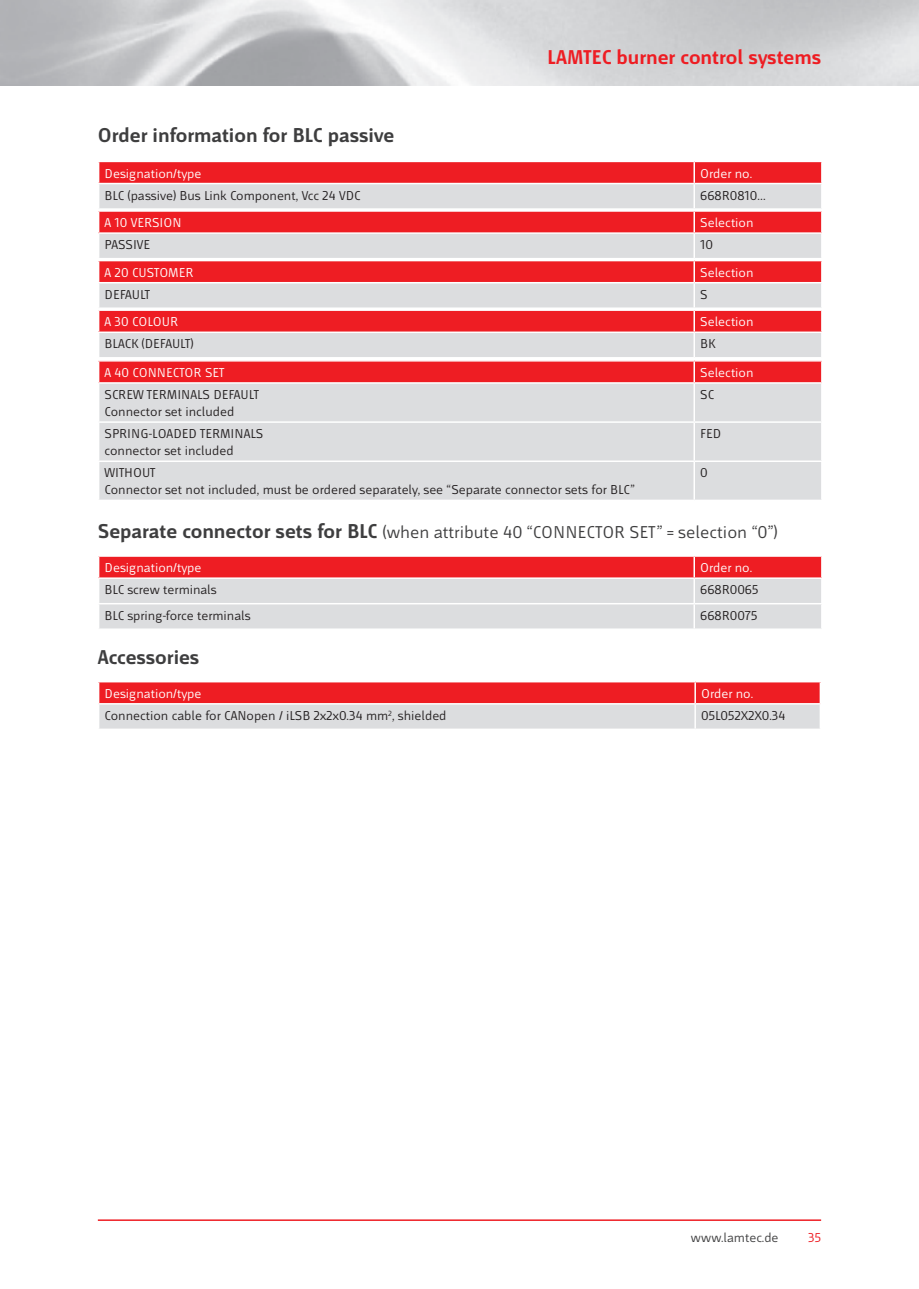
<style>
.page{position:relative;width:919px;height:1289px;background:#fff}
.page>*{position:absolute;margin:0;border:0;box-sizing:border-box;transform-origin:0 0}
.t1{font:700 21px "Mr Jones";color:#3e3e3f}
.t2{font:700 21px "Mr Jones";color:#ee1d23}
.t3{font:18px "Mr Jones";color:#3e3e3f}
.t4{font:13.5px/17px "Mr Jones";color:#231f20}
.t5{font:13.5px "Mr Jones";color:#fff}
.t6{font:13.5px "Mr Jones";color:#3e3e3f}
.t7{font:13.5px "Mr Jones";color:#ee1d23}
.s1{font-weight:700;font-size:21px}
</style>
<div class="page">
<hr style="left:98px;top:1219px;width:723px;height:1px;background:#ee1d23">
<div style="left:99px;top:384px;width:722px;height:115px;background:#dcdddf"></div>
<svg style="left:98px;top:162px;width:724px;height:220px;background:#e7868a"></svg>
<hr style="left:693px;top:384px;width:2px;height:37px;background:#fff">
<hr style="left:98px;top:421px;width:596px;height:2px;background:#fff">
<hr style="left:694px;top:421px;width:128px;height:2px;background:#fff">
<hr style="left:693px;top:423px;width:2px;height:37px;background:#fff">
<hr style="left:98px;top:460px;width:596px;height:2px;background:#fff">
<hr style="left:694px;top:460px;width:128px;height:2px;background:#fff">
<hr style="left:693px;top:462px;width:2px;height:37px;background:#fff">
<svg style="left:98px;top:557px;width:724px;height:71px;background:#e2a8ab"></svg>
<svg style="left:98px;top:682px;width:722px;height:46px;background:#e5888b"></svg>
<hr style="left:695px;top:703px;width:126px;height:1px;background:#fff">
<hr style="left:694px;top:704px;width:2px;height:24px;background:#fff">
<hr style="left:819px;top:704px;width:2px;height:24px;background:#fff">
<h1 class="t2" style="left:547px;top:46px;width:275px">LAMTEC burner control systems</h1>
<h1 class="t1" style="left:98px;top:124px;width:298px">Order information for BLC passive</h1>
<p class="t5" style="left:105px;top:166px;width:98px">Designation/type</p>
<p class="t5" style="left:700px;top:166px;width:53px">Order no.</p>
<p class="t4" style="left:105px;top:187px;width:257px">BLC (passive) Bus Link Component, Vcc 24 VDC</p>
<p class="t4" style="left:700px;top:187px;width:67px">668R0810…</p>
<p class="t5" style="left:105px;top:215px;width:78px">A 10 VERSION</p>
<p class="t5" style="left:700px;top:215px;width:55px">Selection</p>
<p class="t4" style="left:105px;top:236px;width:47px">PASSIVE</p>
<p class="t4" style="left:700px;top:236px;width:14px">10</p>
<p class="t5" style="left:105px;top:265px;width:90px">A 20 CUSTOMER</p>
<p class="t5" style="left:700px;top:265px;width:55px">Selection</p>
<p class="t4" style="left:105px;top:286px;width:47px">DEFAULT</p>
<p class="t4" style="left:700px;top:286px;width:9px">S</p>
<p class="t5" style="left:105px;top:314px;width:75px">A 30 COLOUR</p>
<p class="t5" style="left:700px;top:314px;width:55px">Selection</p>
<p class="t4" style="left:105px;top:335px;width:90px">BLACK (DEFAULT)</p>
<p class="t4" style="left:700px;top:335px;width:17px">BK</p>
<p class="t5" style="left:105px;top:365px;width:121px">A 40 CONNECTOR SET</p>
<p class="t5" style="left:700px;top:365px;width:55px">Selection</p>
<p class="t4" style="left:105px;top:386px;width:156px">SCREW TERMINALS DEFAULT<br>Connector set included</p>
<p class="t4" style="left:700px;top:386px;width:15px">SC</p>
<p class="t4" style="left:105px;top:425px;width:160px">SPRING-LOADED TERMINALS connector set included</p>
<p class="t4" style="left:700px;top:425px;width:22px">FED</p>
<p class="t4" style="left:105px;top:464px;width:531px">WITHOUT<br>Connector set not included, must be ordered separately, see “Separate connector sets for BLC”</p>
<p class="t4" style="left:700px;top:464px;width:9px">0</p>
<h2 class="t3" style="left:98px;top:522px;width:681px"><span class="s1">Separate connector sets for BLC</span> (when attribute 40 “CONNECTOR SET” = selection “0”)</h2>
<p class="t5" style="left:105px;top:560px;width:98px">Designation/type</p>
<p class="t5" style="left:700px;top:560px;width:53px">Order no.</p>
<p class="t4" style="left:105px;top:581px;width:114px">BLC screw terminals</p>
<p class="t4" style="left:700px;top:581px;width:60px">668R0065</p>
<p class="t4" style="left:105px;top:607px;width:147px">BLC spring-force terminals</p>
<p class="t4" style="left:700px;top:607px;width:59px">668R0075</p>
<h1 class="t1" style="left:98px;top:646px;width:103px">Accessories</h1>
<p class="t5" style="left:105px;top:686px;width:98px">Designation/type</p>
<p class="t5" style="left:701px;top:686px;width:53px">Order no.</p>
<p class="t4" style="left:105px;top:707px;width:343px">Connection cable for CANopen / iLSB 2x2x0.34 mm<sup>2</sup>, shielded</p>
<p class="t4" style="left:701px;top:707px;width:86px">05L052X2X0.34</p>
<p class="t6" style="left:690px;top:1230px;width:89px">www.lamtec.de</p>
<p class="t7" style="left:808px;top:1230px;width:14px">35</p>
</div>
